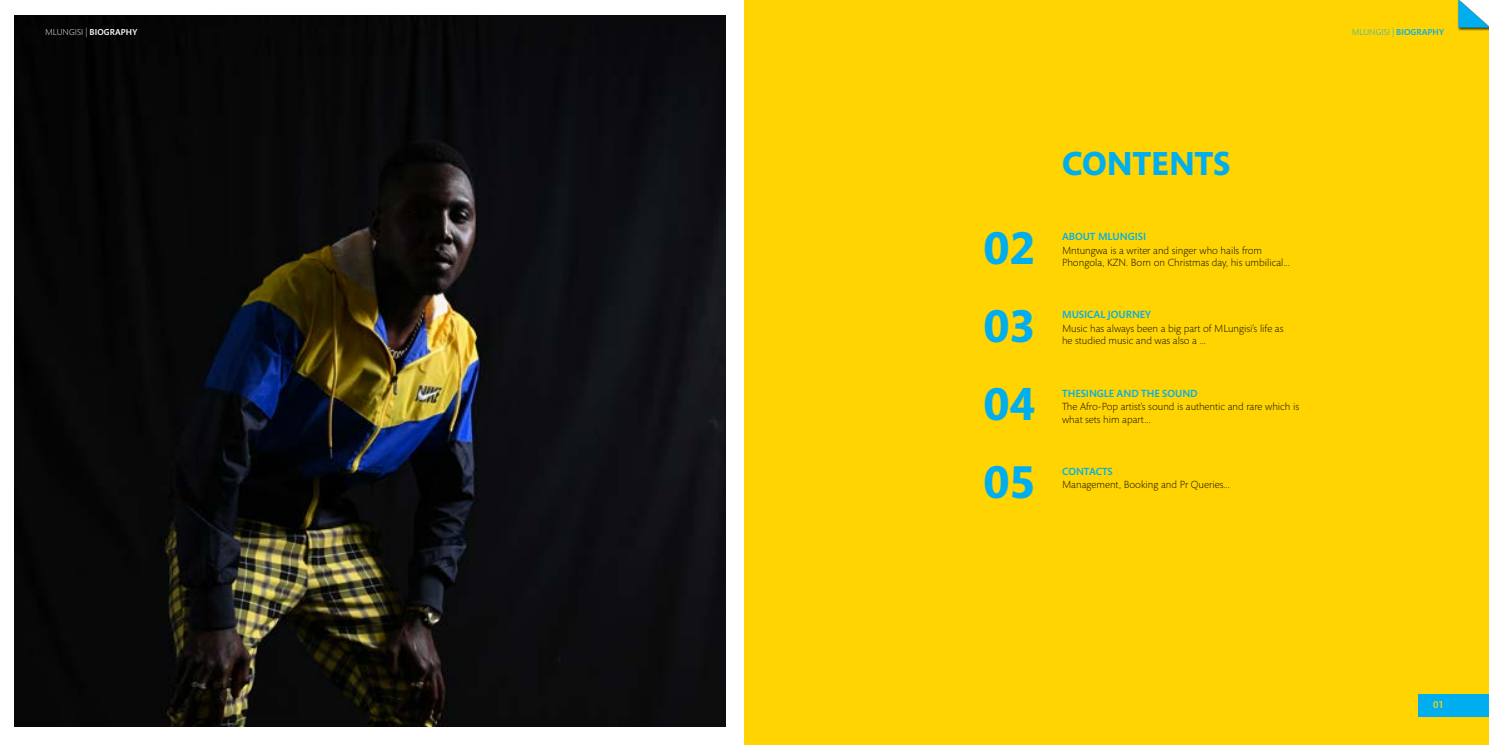
<style>
.page{position:relative;width:1489px;height:745px;background:#fff}
.page>*{position:absolute;margin:0;border:0;box-sizing:border-box;transform-origin:0 0}
.t1{font:700 46.75px/78px "Mundo Sans";color:#00aeef;text-align:justify}
.t2{font:700 33.88px "Mundo Sans";color:#00aeef}
.t3{font:300 10.5px/12.6px "Mundo Sans";color:#000}
.t4{font:500 10.5px "Mundo Sans";color:#00aeef}
.t5{font:500 10px "Mundo Sans";color:#ffd400}
.t6{font:300 8.75px "Mundo Sans";letter-spacing:.01em;color:#00aeef}
.t7{font:300 8.75px "Mundo Sans";letter-spacing:.01em;color:#fff}
.s1{font-weight:500}
</style>
<div class="page">
<img style="left:14px;top:15px;width:712px;height:712px">
<div style="left:744px;top:0;width:744px;height:744px;background:#ffd400"></div>
<div style="left:1456px;top:0;width:32px;height:30px;background:#000;opacity:.75"></div>
<svg style="left:1458px;top:0;width:30px;height:28px"></svg>
<div style="left:1417px;top:693px;width:71px;height:23px;background:#00aeef"></div>
<p class="t7" style="left:45px;top:27px;width:94px">MLUNGISI | <span class="s1">BIOGRAPHY</span></p>
<h2 class="t2" style="left:1061px;top:145px;width:170px">CONTENTS</h2>
<h1 class="t1" style="left:983px;top:210px;width:54px">02<br>03<br>04<br>05</h1>
<p class="t4" style="left:1061px;top:231px;width:86px">ABOUT MLUNGISI</p>
<p class="t3" style="left:1061px;top:244px;width:229px">Mntungwa is a writer and singer who hails from<br>Phongola, KZN. Born on Christmas day, his umbilical...</p>
<p class="t4" style="left:1061px;top:309px;width:91px">MUSICAL JOURNEY</p>
<p class="t3" style="left:1061px;top:322px;width:223px">Music has always been a big part of MLungisi’s life as he studied music and was also a ...</p>
<p class="t4" style="left:1061px;top:387px;width:137px">THESINGLE AND THE SOUND</p>
<p class="t3" style="left:1061px;top:400px;width:239px">The Afro-Pop artist’s sound is authentic and rare which is what sets him apart...</p>
<p class="t4" style="left:1061px;top:465px;width:52px">CONTACTS</p>
<p class="t3" style="left:1061px;top:478px;width:169px">Management, Booking and Pr Queries...</p>
<p class="t6" style="left:1351px;top:27px;width:94px">MLUNGISI | <span class="s1">BIOGRAPHY</span></p>
<p class="t5" style="left:1432px;top:698px;width:12px">01</p>
</div>
